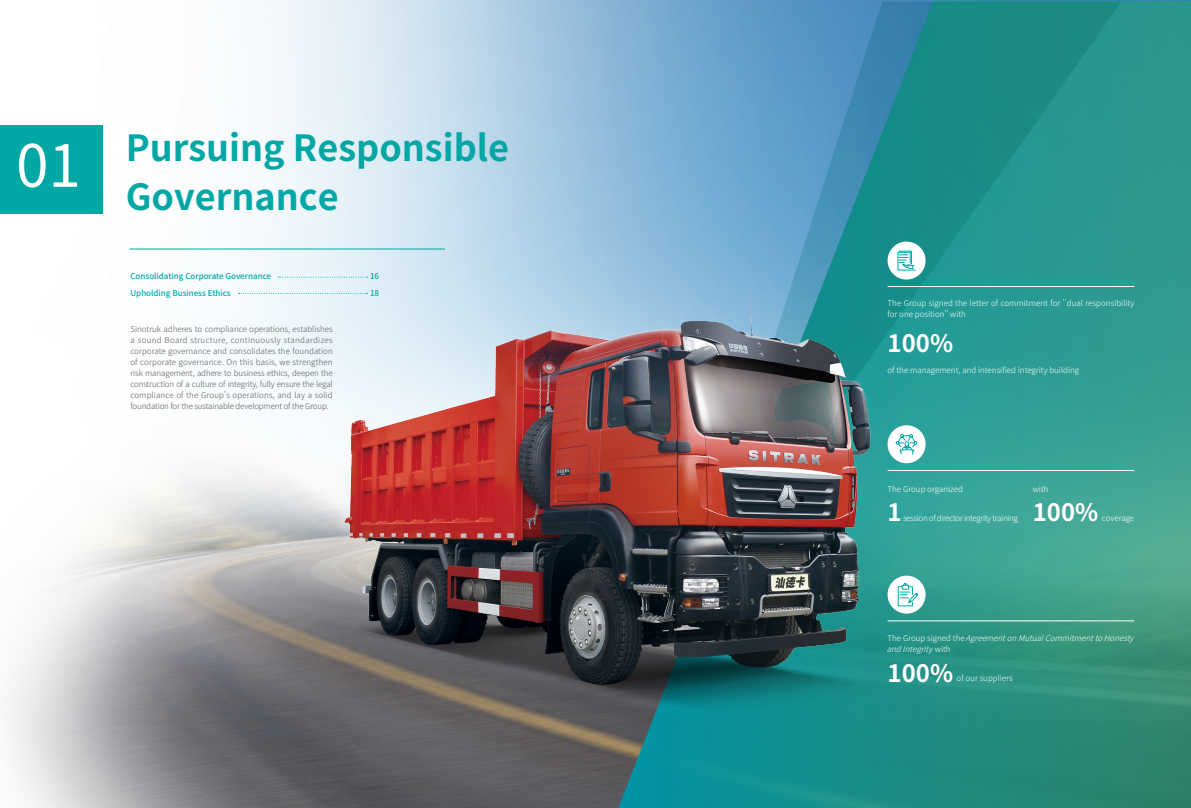
<style>
.page{position:relative;width:1191px;height:808px;background:#fff}
.page>*{position:absolute;margin:0;border:0;box-sizing:border-box;transform-origin:0 0}
.t1{font:58.2px "Source Han Sans CN";color:#fff}
.t2{font:700 36px/49.5px "Source Han Sans CN";color:#00a7a5}
.t3{font:700 24px "Source Han Sans CN";color:#fff}
.t4{font:300 8px/11px "Source Han Sans CN";letter-spacing:-.02em;color:#595757;text-align:justify}
.t5{font:300 8px/11px "Source Han Sans CN";color:#fff}
.t6{font:italic 300 8px/11px "Source Han Sans CN";color:#fff}
.t7{font:500 8px/16.7px "Source Han Sans CN";color:#00a8a6}
.t8{font:300 8px "Source Han Sans CN";letter-spacing:-.04em;color:#fff}
.s1{font-style:normal}
</style>
<div class="page">
<img style="left:0;top:0;width:1191px;height:808px">
<svg style="left:618px;top:1px;width:573px;height:807px;background:#3c8683"></svg>
<svg style="left:703px;top:2px;width:418px;height:590px;background:#3f9095"></svg>
<div style="left:0;top:125px;width:103px;height:88px;background:#00a7a5"></div>
<hr style="left:129px;top:249px;width:316px;height:1px;background:#00a7a5">
<svg style="left:278px;top:277px;width:89px;height:1px"></svg>
<svg style="left:238px;top:293px;width:129px;height:1px"></svg>
<div style="left:887px;top:242px;width:38px;height:38px;background:#fff;border-radius:50%"></div>
<hr style="left:887px;top:286px;width:247px;height:1px;background:#fff">
<svg style="left:897px;top:250px;width:19px;height:21px"></svg>
<div style="left:887px;top:425px;width:38px;height:38px;background:#fff;border-radius:50%"></div>
<hr style="left:887px;top:470px;width:247px;height:1px;background:#fff">
<svg style="left:895px;top:434px;width:22px;height:21px"></svg>
<div style="left:887px;top:576px;width:38px;height:38px;background:#fff;border-radius:50%"></div>
<hr style="left:887px;top:621px;width:247px;height:1px;background:#fff">
<svg style="left:897px;top:583px;width:21px;height:24px"></svg>
<h1 class="t1" style="left:16px;top:133px;width:66px">01</h1>
<h2 class="t2" style="left:126px;top:123px;width:385px">Pursuing Responsible<br>Governance</h2>
<p class="t7" style="left:130px;top:268px;width:142px">Consolidating Corporate Governance<br>Upholding Business Ethics</p>
<p class="t7" style="left:370px;top:268px;width:11px">16<br>18</p>
<p class="t4" style="left:130px;top:324px;width:204px">Sinotruk adheres to compliance operations, establishes a sound Board structure, continuously standardizes corporate governance and consolidates the foundation of corporate governance. On this basis, we strengthen risk management, adhere to business ethics, deepen the construction of a culture of integrity, fully ensure the legal compliance of the Group's operations, and lay a solid foundation for the sustainable development of the Group.</p>
<p class="t5" style="left:887px;top:297px;width:248px">The Group signed the letter of commitment for ''dual responsibility for one position'' with</p>
<h3 class="t3" style="left:887px;top:329px;width:67px">100%</h3>
<p class="t5" style="left:887px;top:364px;width:193px">of the management, and intensified integrity building</p>
<p class="t5" style="left:887px;top:483px;width:77px">The Group organized</p>
<h3 class="t3" style="left:887px;top:499px;width:16px">1</h3>
<p class="t8" style="left:903px;top:514px;width:116px">session of director integrity training</p>
<p class="t5" style="left:1032px;top:483px;width:17px">with</p>
<h3 class="t3" style="left:1032px;top:499px;width:67px">100%</h3>
<p class="t5" style="left:1101px;top:513px;width:34px">coverage</p>
<p class="t6" style="left:886px;top:633px;width:248px"><span class="s1">T h e G r o u p s i g n e d t h e</span> Agreementon MutualCommitmentto Honesty and Integrity <span class="s1">w i t h</span></p>
<h3 class="t3" style="left:887px;top:660px;width:67px">100%</h3>
<p class="t5" style="left:956px;top:673px;width:58px">of our suppliers</p>
</div>
